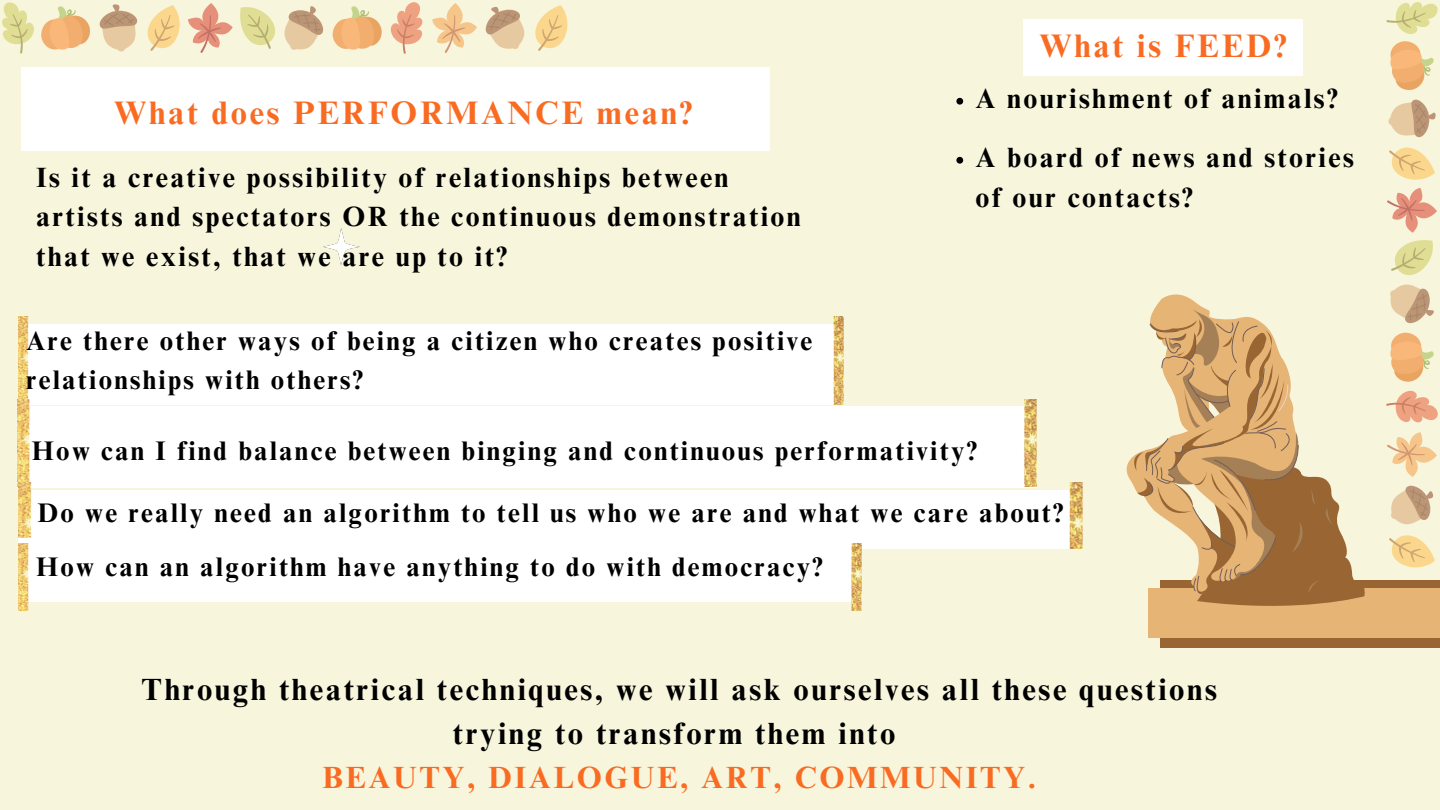
<style>
.page{position:relative;width:1440px;height:810px;background:#f7f5db}
.page>*{position:absolute;margin:0;border:0;box-sizing:border-box;transform-origin:0 0}
.t1{font:700 32.6px "Times NRMT Pro";letter-spacing:.085em;color:#fa6b22}
.t2{font:700 30.7px/44.1px "Times NRMT Pro";letter-spacing:.085em;color:#000;text-align:center}
.t3{font:700 30.7px "Times NRMT Pro";letter-spacing:.085em;color:#fa6b22}
.t4{font:700 27.9px/39.8px "Times NRMT Pro";letter-spacing:.085em;color:#000}
.t5{font:700 26.9px/38.9px "Times NRMT Pro";letter-spacing:.085em;color:#000}
</style>
<div class="page">
<div style="left:1160px;top:581px;width:280px;height:67px;background:#963"></div>
<div style="left:1148px;top:588px;width:292px;height:50px;background:#e6b475"></div>
<img style="left:323px;top:228px;width:36px;height:37px">
<svg style="left:432px;top:3px;width:45px;height:50px"></svg>
<svg style="left:390px;top:2px;width:33px;height:52px"></svg>
<svg style="left:332px;top:6px;width:50px;height:44px"></svg>
<svg style="left:2px;top:2px;width:322px;height:52px"></svg>
<svg style="left:485px;top:5px;width:83px;height:46px"></svg>
<svg style="left:1387px;top:432px;width:50px;height:45px"></svg>
<svg style="left:1386px;top:390px;width:52px;height:33px"></svg>
<svg style="left:1390px;top:332px;width:44px;height:50px"></svg>
<svg style="left:1386px;top:2px;width:52px;height:322px"></svg>
<svg style="left:1389px;top:485px;width:46px;height:83px"></svg>
<svg style="left:1126px;top:294px;width:80px;height:181px"></svg>
<svg style="left:1128px;top:309px;width:239px;height:297px"></svg>
<div style="left:22px;top:68px;width:747px;height:82px;background:#fff"></div>
<div style="left:1024px;top:20px;width:279px;height:55px;background:#fff"></div>
<svg style="left:956px;top:98px;width:7px;height:7px"></svg>
<svg style="left:956px;top:157px;width:7px;height:7px"></svg>
<img style="left:18px;top:317px;width:825px;height:82px">
<div style="left:17px;top:399px;width:1019px;height:88px;background:#fff"></div>
<div style="left:18px;top:483px;width:1065px;height:66px;background:#fff"></div>
<div style="left:18px;top:539px;width:844px;height:5px;background:#fff"></div>
<img style="left:18px;top:544px;width:844px;height:67px">
<p class="t1" style="left:114px;top:100px;width:580px">What does PERFORMANCE mean?</p>
<p class="t4" style="left:36px;top:161px;width:766px">Is it a creative possibility of relationships between artists and spectators OR the continuous demonstration that we exist, that we are up to it?</p>
<p class="t5" style="left:26px;top:325px;width:788px">Are there other ways of being a citizen who creates positive relationships with others?</p>
<p class="t1" style="left:1039px;top:34px;width:249px">What is FEED?</p>
<p class="t4" style="left:975px;top:73px;width:380px;line-height:59px">A nourishment of animals?<br>A board of news and stories</p>
<p class="t4" style="left:975px;top:181px;width:219px">of our contacts?</p>
<p class="t5" style="left:32px;top:435px;width:947px">How can I find balance between binging and continuous performativity?</p>
<p class="t5" style="left:36px;top:489px;width:1029px;line-height:54.4px">Do we really need an algorithm to tell us who we are and what we care about?<br>How can an algorithm have anything to do with democracy?</p>
<p class="t2" style="left:142px;top:671px;width:1077px">Through theatrical techniques, we will ask ourselves all these questions trying to transform them into</p>
<p class="t3" style="left:322px;top:766px;width:715px">BEAUTY, DIALOGUE, ART, COMMUNITY.</p>
</div>
